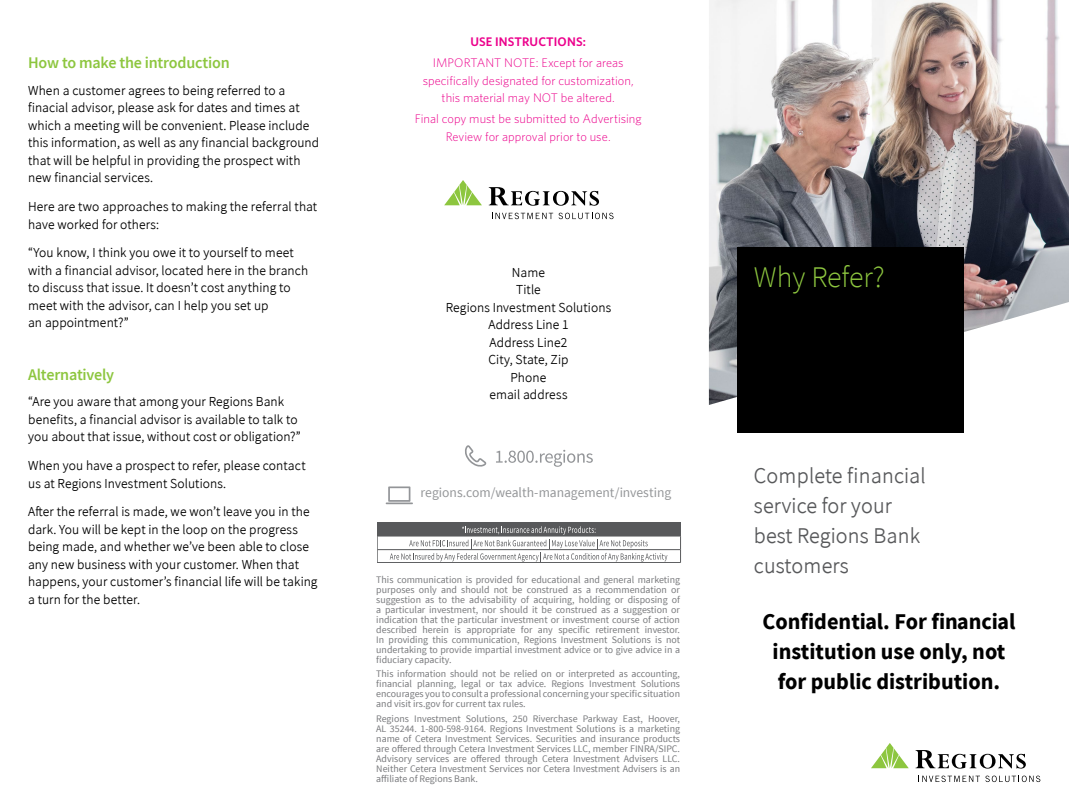
<style>
.page{position:relative;width:1069px;height:810px;background:#fff}
.page>*{position:absolute;margin:0;border:0;box-sizing:border-box;transform-origin:0 0}
.Regions_Title{font:100 30px "Regions Sans";color:#8dc63f}
.Regions_Cover_Subhea{font:700 22.5px/30px "Regions Sans";color:#000;text-align:center}
.Regions_Cover_Subhea-2{font:300 22.5px/30px "Regions Sans";color:#58595b}
.Regions_Green_subhea{font:600 16.25px "Regions Sans";letter-spacing:-.015em;color:#8dc63f}
.Regions_Body_Copy{font:300 13.75px/17.5px "Regions Sans";color:#000}
.t1{font:13.75px "Regions Sans";letter-spacing:-.005em;color:#959799}
.t2{font:300 12.5px/17.5px "Whitney";color:#ec008c;text-align:center}
.t3{font:600 12.5px "Whitney";letter-spacing:.01em;color:#ec008c}
.t4{font:10px/10px "Regions Sans";color:#797a7d;text-align:justify}
</style>
<div class="page">
<svg style="left:871px;top:743px;width:38px;height:25px"></svg>
<svg style="left:915px;top:750px;width:111px;height:19px"></svg>
<svg style="left:918px;top:776px;width:122px;height:6px"></svg>
<img style="left:709px;top:0;width:360px;height:405px">
<div style="left:737px;top:248px;width:226px;height:185px;background:#000"></div>
<svg style="left:444px;top:180px;width:38px;height:25px"></svg>
<svg style="left:489px;top:187px;width:110px;height:19px"></svg>
<svg style="left:492px;top:213px;width:121px;height:6px"></svg>
<div style="left:377px;top:523px;width:303px;height:13px;background:#58595b"></div>
<hr style="left:377px;top:549px;width:303px;height:1px;background:#58595b">
<hr style="left:377px;top:562px;width:304px;height:1px;background:#58595b">
<svg style="left:377px;top:537px;width:1px;height:25px"></svg>
<svg style="left:680px;top:523px;width:1px;height:39px"></svg>
<hr style="left:377px;top:536px;width:304px;height:1px;background:#58595b">
<svg style="left:390px;top:526px;width:277px;height:36px"></svg>
<svg style="left:465px;top:445px;width:21px;height:22px"></svg>
<svg style="left:496px;top:450px;width:97px;height:17px"></svg>
<svg style="left:386px;top:486px;width:27px;height:18px"></svg>
<p class="Regions_Green_subhea" style="left:28px;top:52px;width:203px">How to make the introduction</p>
<p class="Regions_Body_Copy" style="left:28px;top:82px;width:293px">When a customer agrees to being referred to a finacial advisor, please ask for dates and times at which a meeting will be convenient. Please include this information, as well as any financial background that will be helpful in providing the prospect with new financial services.</p>
<p class="Regions_Body_Copy" style="left:28px;top:198px;width:291px">Here are two approaches to making the referral that have worked for others:</p>
<p class="Regions_Body_Copy" style="left:28px;top:244px;width:282px">“You know, I think you owe it to yourself to meet with a financial advisor, located here in the branch to discuss that issue. It doesn’t cost anything to meet with the advisor, can I help you set up<br>an appointment?”</p>
<p class="Regions_Green_subhea" style="left:28px;top:364px;width:88px">Alternatively</p>
<p class="Regions_Body_Copy" style="left:28px;top:393px;width:274px">“Are you aware that among your Regions Bank benefits, a financial advisor is available to talk to you about that issue, without cost or obligation?”</p>
<p class="Regions_Body_Copy" style="left:28px;top:457px;width:279px">When you have a prospect to refer, please contact us at Regions Investment Solutions.</p>
<p class="Regions_Body_Copy" style="left:28px;top:503px;width:291px">After the referral is made, we won’t leave you in the dark. You will be kept in the loop on the progress being made, and whether we’ve been able to close any new business with your customer. When that happens, your customer’s financial life will be taking a turn for the better.</p>
<p class="t3" style="left:470px;top:34px;width:117px">USE INSTRUCTIONS:</p>
<p class="t2" style="left:423px;top:54px;width:212px">IMPORTANT NOTE: Except for areas specifically designated for customization, this material may NOT be altered.</p>
<p class="t2" style="left:415px;top:110px;width:228px">Final copy must be submitted to Advertising<br>Review for approval prior to use.</p>
<h3 class="Regions_Body_Copy" style="left:446px;top:263px;width:167px;text-align:center">Name<br>Title<br>Regions Investment Solutions<br>Address Line 1<br>Address Line2<br>City, State, Zip<br>Phone<br>email address</h3>
<h3 class="t1" style="left:421px;top:484px;width:252px">regions.com/wealth-management/investing</h3>
<p class="t4" style="left:376px;top:574px;width:305px">This communication is provided for educational and general marketing purposes only and should not be construed as a recommendation or suggestion as to the advisability of acquiring, holding or disposing of a particular investment, nor should it be construed as a suggestion or indication that the particular investment or investment course of action described herein is appropriate for any specific retirement investor.<br>In providing this communication, Regions Investment Solutions is not undertaking to provide impartial investment advice or to give advice in a fiduciary capacity.</p>
<p class="t4" style="left:376px;top:669px;width:305px">This information should not be relied on or interpreted as accounting, financial planning, legal or tax advice. Regions Investment Solutions encourages you to consult a professional concerning your specific situation and visit irs.gov for current tax rules.</p>
<p class="t4" style="left:376px;top:713px;width:305px">Regions Investment Solutions, 250 Riverchase Parkway East, Hoover, AL 35244. 1-800-598-9164. Regions Investment Solutions is a marketing name of Cetera Investment Services. Securities and insurance products are offered through Cetera Investment Services LLC, member FINRA/SIPC.<br>Advisory services are offered through Cetera Investment Advisers LLC.<br>Neither Cetera Investment Services nor Cetera Investment Advisers is an affiliate of Regions Bank.</p>
<p class="Regions_Title" style="left:754px;top:259px;width:132px">Why Refer?</p>
<p class="Regions_Cover_Subhea-2" style="left:754px;top:461px;width:173px">Complete financial service for your best Regions Bank customers</p>
<p class="Regions_Cover_Subhea" style="left:762px;top:606px;width:254px">Confidential. For financial institution use only, not for public distribution.</p>
</div>
